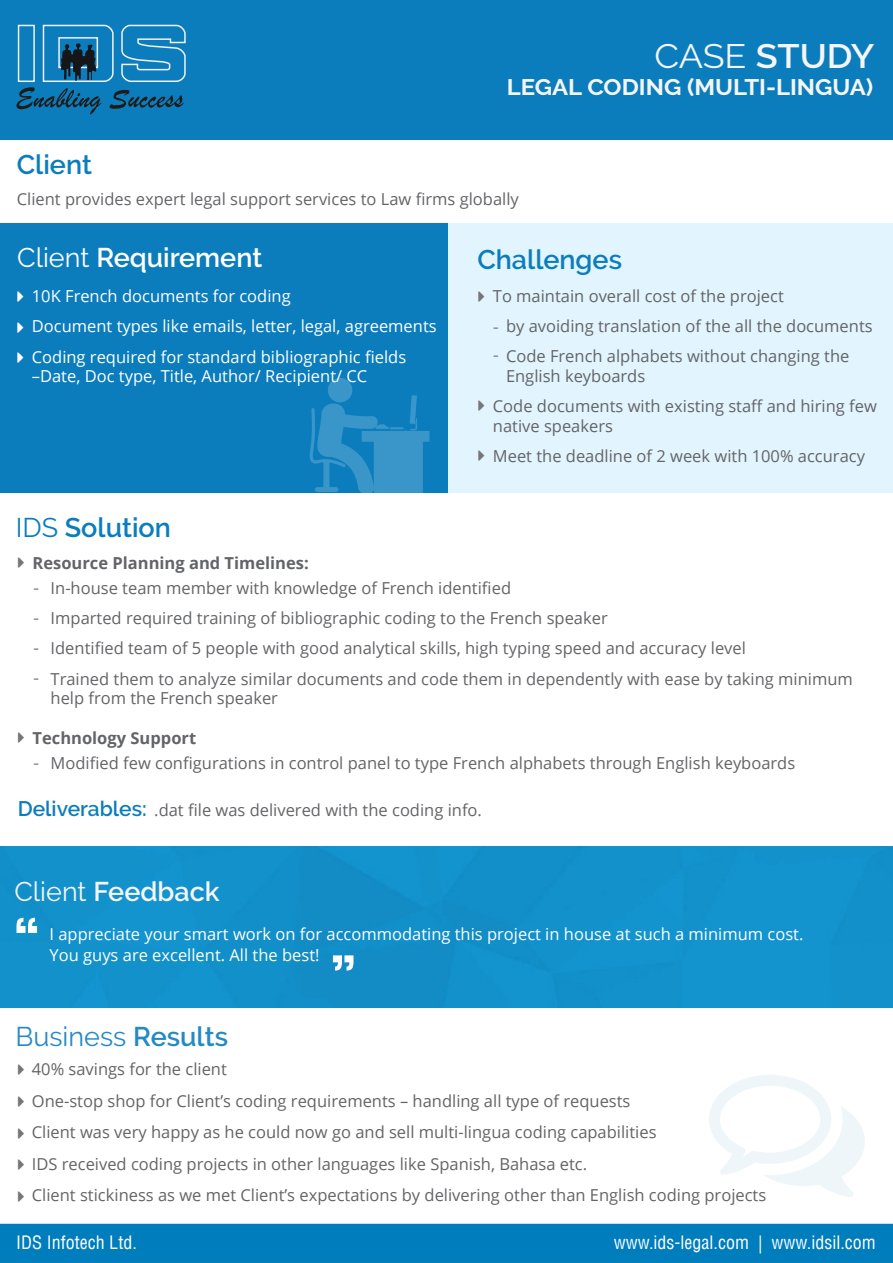
<style>
.page{position:relative;width:893px;height:1263px;background:#fff}
.page>*{position:absolute;margin:0;border:0;box-sizing:border-box;transform-origin:0 0}
.t1{font:600 33.75px "Raleway";letter-spacing:-.005em;color:#f5f5f5;scale:1.06 1}
.t2{font:600 27px "Raleway";color:#0b7dbd}
.t3{font:600 27px "Raleway";color:#fff}
.t4{font:27px "Raleway";color:rgb(11 125 189/.9)}
.t5{font:600 27px "Raleway";color:#f5f5f5}
.t6{font:700 22.5px "Raleway";color:#f5f5f5;scale:1.06 1}
.t7{font:condensed 18px "Helvetica LT";color:#fff}
.t8{font:18px/30px "Myriad Pro";color:#767676;text-align:justify}
.t9{font:16.5px/31.5px "Open Sans";color:#636467}
.t10{font:16.5px/30.3px "Open Sans";color:#fff}
.t11{font:700 16.5px "Open Sans";color:#636467}
.s1{font-weight:400}
.s2{font-family:"Myriad Pro";font-size:18px;color:#767676}
.s3{font-family:"Raleway";font-weight:600;font-size:21px;color:#0b7dbd}
.s4{font-weight:600}
</style>
<div class="page">
<div style="left:0;top:0;width:893px;height:139px;background:#0b7dbd"></div>
<div style="left:0;top:223px;width:448px;height:269px;background:#0b7dbd"></div>
<div style="left:0;top:846px;width:893px;height:161px;background:#1391cb"></div>
<div style="left:448px;top:223px;width:445px;height:269px;background:#e2f4fd"></div>
<svg style="left:17px;top:918px;width:20px;height:15px"></svg>
<svg style="left:333px;top:955px;width:20px;height:15px"></svg>
<div style="left:0;top:1223px;width:893px;height:40px;background:#007dbd"></div>
<svg style="left:16px;top:24px;width:170px;height:90px"></svg>
<svg style="left:310px;top:378px;width:119px;height:115px"></svg>
<h1 class="t1" style="left:654px;top:36px;width:209px"><span class="s1">CASE</span> STUDY</h1>
<h3 class="t6" style="left:507px;top:74px;width:347px">LEGAL CODING (MULTI-LINGUA)</h3>
<h2 class="t2" style="left:17px;top:149px;width:77px">Client</h2>
<p class="t9" style="left:17px;top:182px;width:503px">Client provides expert legal support services to Law firms globally</p>
<h2 class="t3" style="left:17px;top:242px;width:247px"><span class="s1">Client</span> Requirement</h2>
<h2 class="t2" style="left:477px;top:244px;width:146px">Challenges</h2>
<p class="t9" style="left:493px;top:280px;width:292px">To maintain overall cost of the project</p>
<p class="t10" style="left:32px;top:280px;width:406px">10K French documents for coding<br>Document types like emails, letter, legal, agreements<br>Coding required for standard bibliographic fields</p>
<p class="t10" style="left:32px;top:361px;width:337px">–Date, Doc type, Title, Author/ Recipient/ CC</p>
<p class="t9" style="left:493px;top:309px;width:381px"><span class="s2">-</span> by avoiding translation of the all the documents</p>
<p class="t9" style="left:506px;top:346px;width:345px;line-height:19.8px;text-indent:-13px"><span class="s2">-</span> Code French alphabets without changing the<br>English keyboards</p>
<h2 class="t2" style="left:16px;top:512px;width:157px"><span class="s1">IDS</span> Solution</h2>
<p class="t9" style="left:493px;top:396px;width:385px;line-height:19.8px">Code documents with existing staff and hiring few native speakers</p>
<p class="t9" style="left:493px;top:440px;width:374px">Meet the deadline of 2 week with 100% accuracy</p>
<p class="t11" style="left:33px;top:551px;width:278px">Resource Planning and Timelines:</p>
<p class="t9" style="left:51px;top:572px;width:804px;line-height:30.3px">In-house team member with knowledge of French identified<br>Imparted required training of bibliographic coding to the French speaker<br>Identified team of 5 people with good analytical skills, high typing speed and accuracy level<br>Trained them to analyze similar documents and code them in dependently with ease by taking minimum</p>
<p class="t9" style="left:51px;top:682px;width:229px">help from the French speaker</p>
<p class="t8" style="left:34px;top:573px;width:7px">- - - -</p>
<p class="t11" style="left:33px;top:726px;width:165px">Technology Support</p>
<p class="t9" style="left:51px;top:746px;width:746px">Modified few configurations in control panel to type French alphabets through English keyboards</p>
<p class="t8" style="left:34px;top:748px;width:7px">-</p>
<p class="t9" style="left:18px;top:793px;width:466px"><span class="s3">Deliverables:</span> .dat file was delivered with the coding info.</p>
<h2 class="t5" style="left:14px;top:876px;width:207px"><span class="s1">Client</span> Feedback</h2>
<p class="t10" style="left:50px;top:923px;width:755px;line-height:21px">I appreciate your smart work on for accommodating this project in house at such a minimum cost.<br>You guys are excellent. All the best!</p>
<h2 class="t4" style="left:15px;top:1021px;width:214px">Business <span class="s4">Results</span></h2>
<p class="t9" style="left:32px;top:1053px;width:736px">40% savings for the client<br>One-stop shop for Client’s coding requirements – handling all type of requests<br>Client was very happy as he could now go and sell multi-lingua coding capabilities<br>IDS received coding projects in other languages like Spanish, Bahasa etc.<br>Client stickiness as we met Client’s expectations by delivering other than English coding projects</p>
<p class="t7" style="left:16px;top:1231px;width:122px">IDS Infotech Ltd.</p>
<p class="t7" style="left:614px;top:1231px;width:264px">www.ids-legal.com | www.idsil.com</p>
</div>
